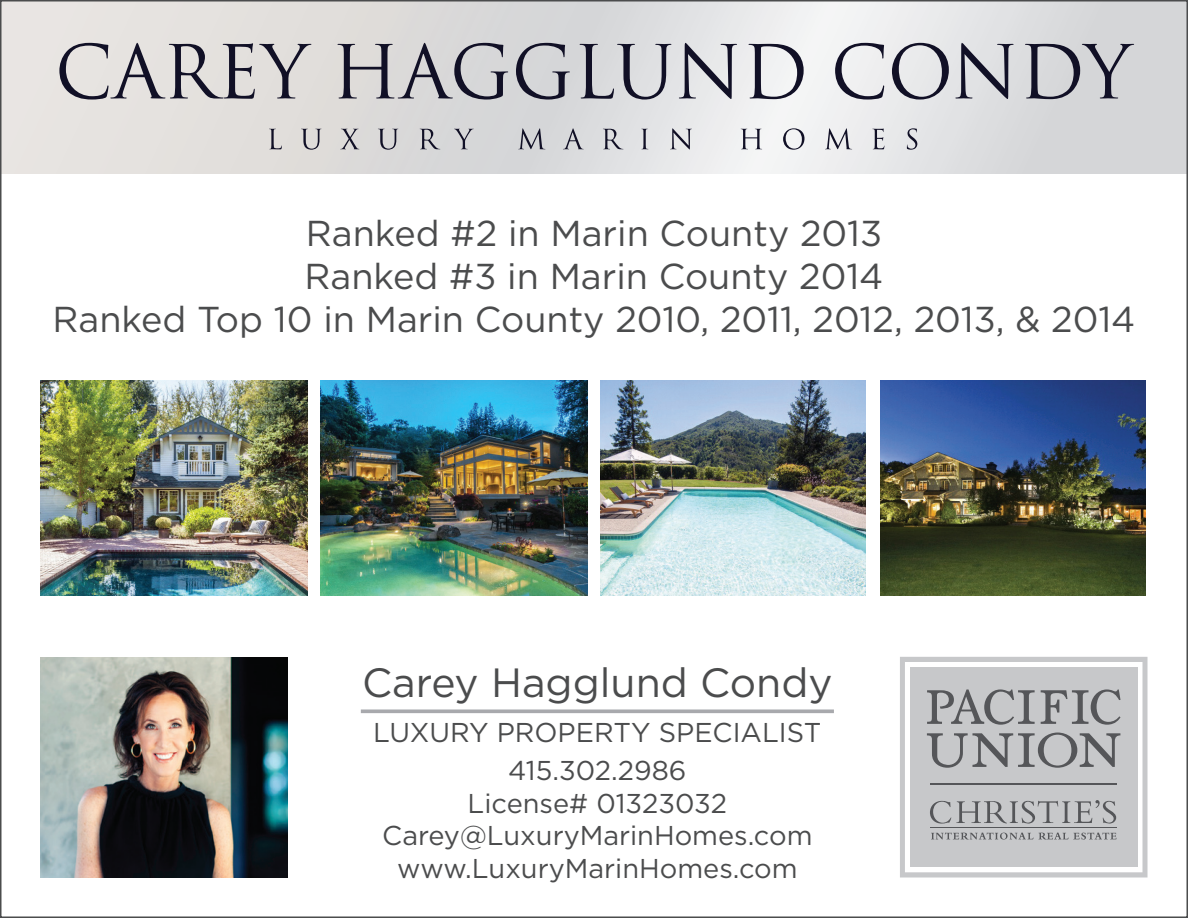
<style>
.page{position:relative;width:1188px;height:918px;background:#fff}
.page>*{position:absolute;margin:0;border:0;box-sizing:border-box;transform-origin:0 0}
.t1{font:40.8px "Gotham";color:#4b4c4d}
.t2{font:36px/43.2px "Gotham";color:#4b4c4d;text-align:center}
.t3{font:27.3px/32.7px "Gotham";color:#4b4c4d;text-align:center}
</style>
<div class="page">
<svg style="left:3px;top:3px;width:1182px;height:171px;background:#e0e0e0"></svg>
<svg style="left:900px;top:657px;width:248px;height:221px"></svg>
<div style="left:910px;top:667px;width:227px;height:200px;background:#c7c8ca"></div>
<svg style="left:1041px;top:689px;width:80px;height:36px"></svg>
<svg style="left:927px;top:733px;width:193px;height:35px"></svg>
<svg style="left:927px;top:689px;width:108px;height:36px"></svg>
<hr style="left:930px;top:784px;width:186px;height:1px;background:#555659">
<hr style="left:930px;top:828px;width:186px;height:1px;background:#555659">
<svg style="left:931px;top:833px;width:185px;height:7px"></svg>
<svg style="left:930px;top:800px;width:186px;height:24px"></svg>
<img style="left:41px;top:657px;width:247px;height:221px">
<svg style="left:59px;top:43px;width:252px;height:57px;background:#b8b5b7"></svg>
<svg style="left:338px;top:43px;width:170px;height:57px;background:#aeadb1"></svg>
<svg style="left:516px;top:43px;width:54px;height:57px;background:#a8a8af"></svg>
<svg style="left:580px;top:44px;width:91px;height:56px;background:#afb0b6"></svg>
<svg style="left:679px;top:43px;width:58px;height:56px;background:#b0b1b8"></svg>
<svg style="left:749px;top:43px;width:55px;height:56px"></svg>
<svg style="left:835px;top:43px;width:49px;height:57px"></svg>
<svg style="left:892px;top:43px;width:57px;height:57px;background:#b4b4ba"></svg>
<svg style="left:955px;top:43px;width:59px;height:56px;background:#acadb4"></svg>
<svg style="left:1025px;top:43px;width:109px;height:56px;background:#ababb2"></svg>
<svg style="left:269px;top:129px;width:13px;height:20px"></svg>
<svg style="left:301px;top:129px;width:20px;height:21px"></svg>
<svg style="left:340px;top:129px;width:19px;height:20px"></svg>
<svg style="left:378px;top:129px;width:20px;height:21px"></svg>
<svg style="left:420px;top:129px;width:20px;height:20px"></svg>
<svg style="left:454px;top:129px;width:20px;height:20px"></svg>
<svg style="left:518px;top:128px;width:27px;height:21px"></svg>
<svg style="left:563px;top:128px;width:21px;height:21px"></svg>
<svg style="left:603px;top:129px;width:20px;height:20px"></svg>
<svg style="left:641px;top:129px;width:7px;height:20px"></svg>
<svg style="left:670px;top:128px;width:22px;height:21px"></svg>
<svg style="left:741px;top:129px;width:21px;height:20px"></svg>
<svg style="left:783px;top:128px;width:21px;height:22px"></svg>
<svg style="left:825px;top:128px;width:27px;height:21px"></svg>
<svg style="left:872px;top:129px;width:12px;height:20px"></svg>
<svg style="left:907px;top:128px;width:10px;height:22px"></svg>
<svg style="left:361px;top:709px;width:473px;height:4px;background:#b2b3b7"></svg>
<img style="left:41px;top:380px;width:266px;height:215px">
<img style="left:321px;top:380px;width:266px;height:215px">
<img style="left:601px;top:380px;width:265px;height:215px">
<img style="left:881px;top:380px;width:265px;height:215px">
<h2 class="t2" style="left:53px;top:211px;width:1084px">Ranked #2 in Marin County 2013<br>Ranked #3 in Marin County 2014<br>Ranked Top 10 in Marin County 2010, 2011, 2012, 2013, &amp; 2014</h2>
<h1 class="t1" style="left:362px;top:657px;width:472px">Carey Hagglund Condy</h1>
<p class="t3" style="left:373px;top:712px;width:450px;line-height:38.4px">LUXURY PROPERTY SPECIALIST<br>415.302.2986</p>
<p class="t3" style="left:382px;top:786px;width:432px">License# 01323032<br>Carey@LuxuryMarinHomes.com www.LuxuryMarinHomes.com</p>
</div>
